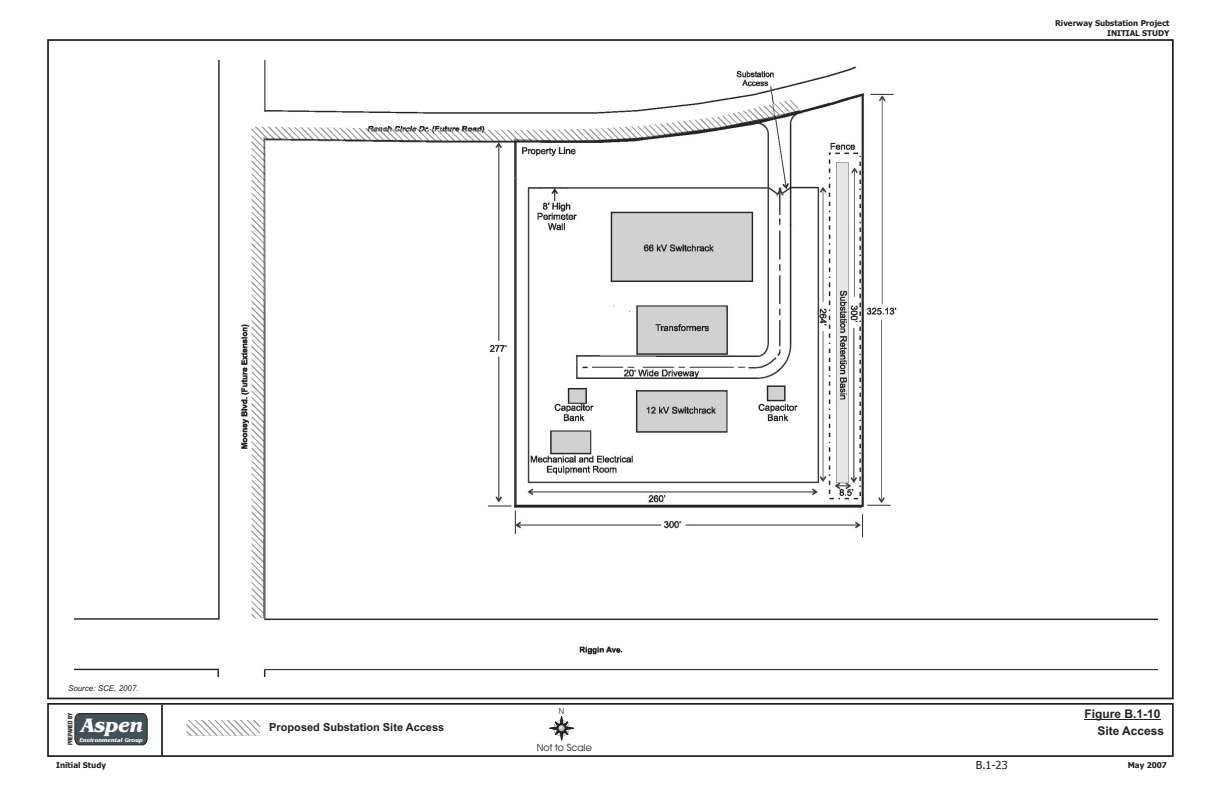
<style>
.page{position:relative;width:1224px;height:792px;background:#fff}
.page>*{position:absolute;margin:0;border:0;box-sizing:border-box;transform-origin:0 0}
.t1{font:italic 700 20px "Benguiat IT Cby BT";color:#fff}
.t2{font:700 12px "Arial";color:#231f20}
.t3{font:700 11px "Arial";color:#231f20}
.t4{font:11px "Tahoma";color:#231f20}
.t5{font:10px "Avant Garde IT Cby BT";color:#231f20}
.t6{font:8.2px "Avant Garde IT Cby BT";color:#231f20}
.t7{font:700 8px/9.7px "Tahoma";color:#231f20;text-align:right}
.t8{font:italic 8px "Arial";color:#231f20}
.t9{font:700 condensed 6px "Swiss 721 BT";color:#000;scale:.96 1}
.t10{font:italic 700 5.8px "Benguiat IT Cby BT";color:#fff}
</style>
<div class="page">
<svg style="left:549px;top:716px;width:25px;height:25px"></svg>
<img style="left:75px;top:61px;width:1083px;height:616px">
<hr style="left:161px;top:705px;width:2px;height:51px;background:#231f20">
<hr style="left:1085px;top:719px;width:76px;height:1px;background:#231f20">
<div style="left:47px;top:703px;width:1127px;height:54px;border:2px solid #231f20"></div>
<svg style="left:75px;top:713px;width:72px;height:32px;background:#414f56"></svg>
<img style="left:252px;top:99px;width:548px;height:519px">
<img style="left:187px;top:720px;width:73px;height:16px">
<p class="t8" style="left:68px;top:685px;width:72px">Source: SCE, 2007.</p>
<p class="t9" style="left:68px;top:745px;width:35px;rotate:-90deg">PREPARED BY</p>
<h1 class="t1" style="left:82px;top:717px;width:63px">Aspen</h1>
<p class="t10" style="left:79px;top:737px;width:65px">Environmental Group</p>
<h3 class="t3" style="left:269px;top:723px;width:177px">Proposed Substation Site Access</h3>
<p class="t6" style="left:559px;top:708px;width:7px">N</p>
<p class="t5" style="left:537px;top:743px;width:56px">Not to Scale</p>
<p class="t7" style="left:1055px;top:19px;width:116px">Riverway Substation Project<br>INITIAL STUDY</p>
<h2 class="t2" style="left:1085px;top:710px;width:78px">Figure B.1-10</h2>
<h2 class="t2" style="left:1097px;top:726px;width:68px">Site Access</h2>
<p class="t7" style="left:56px;top:761px;width:51px">Initial Study</p>
<h3 class="t4" style="left:976px;top:760px;width:33px">B.1-23</h3>
<p class="t7" style="left:1128px;top:761px;width:41px">May 2007</p>
</div>
